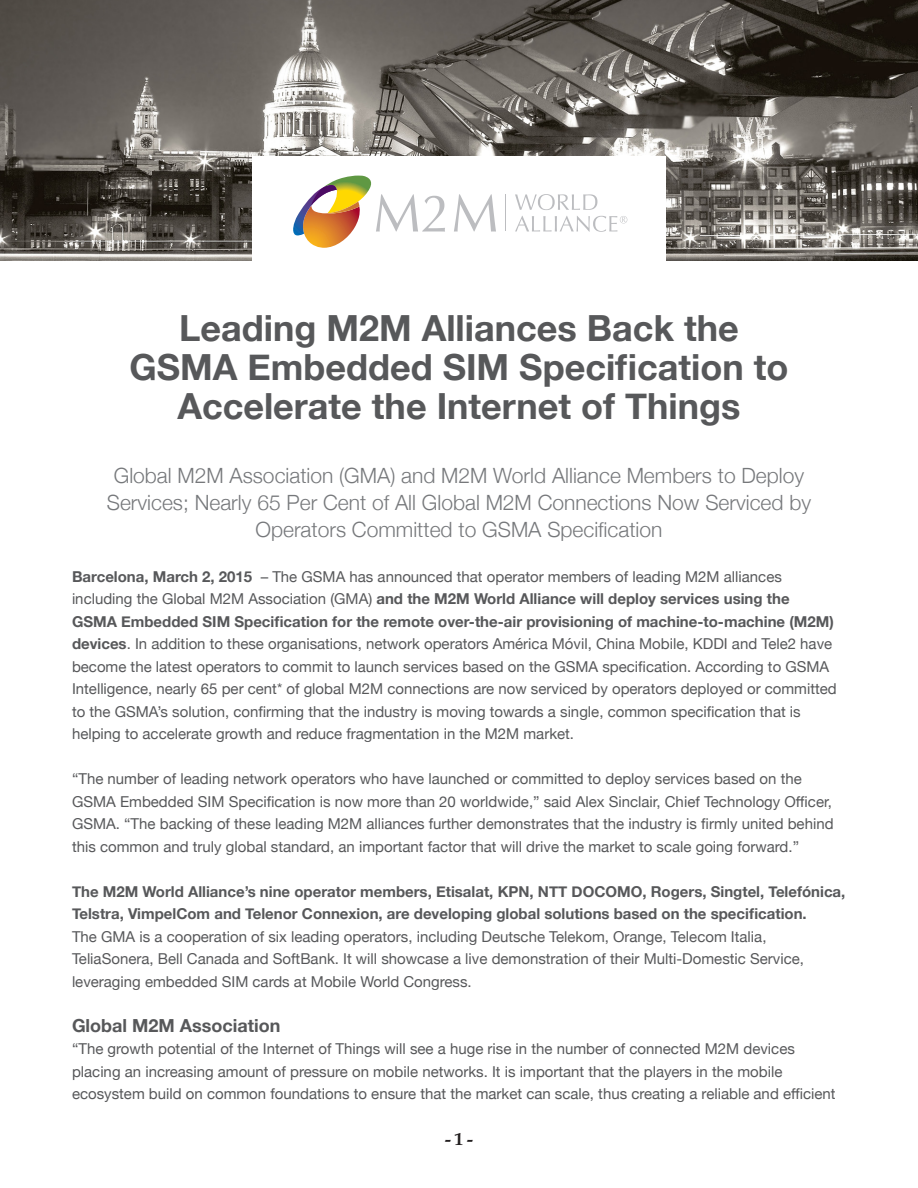
<style>
.page{position:relative;width:918px;height:1188px;background:#fff}
.page>*{position:absolute;margin:0;border:0;box-sizing:border-box;transform-origin:0 0}
.t1{font:700 36px/39px "Helvetica Neue";color:#57585a;text-align:center}
.t2{font:300 21px/27px "Helvetica Neue";color:#76787b;text-align:center}
.t3{font:700 18px "Helvetica Neue";color:#57585a}
.t4{font:18px "Palatino Bld";color:#231f20}
.t5{font:15px/22.5px "Helvetica Neue";color:#57585a}
.s1{font-weight:700}
</style>
<div class="page">
<img style="left:0;top:0;width:918px;height:260px">
<div style="left:252px;top:157px;width:414px;height:111px;background:#fff"></div>
<svg style="left:293px;top:176px;width:152px;height:72px"></svg>
<svg style="left:454px;top:194px;width:42px;height:38px"></svg>
<svg style="left:515px;top:194px;width:82px;height:16px"></svg>
<hr style="left:505px;top:195px;width:1px;height:36px;background:#bcbdc0">
<svg style="left:515px;top:216px;width:112px;height:16px"></svg>
<p class="t1" style="left:129px;top:310px;width:661px">Leading M2M Alliances Back the<br>GSMA Embedded SIM Specification to<br>Accelerate the Internet of Things</p>
<p class="t2" style="left:107px;top:461px;width:706px">Global M2M Association (GMA) and M2M World Alliance Members to Deploy<br>Services; Nearly 65 Per Cent of All Global M2M Connections Now Serviced by<br>Operators Committed to GSMA Specification</p>
<p class="t5" style="left:72px;top:566px;width:766px"><span class="s1">Barcelona, March 2, 2015</span> – The GSMA has announced that operator members of leading M2M alliances including the Global M2M Association (GMA) <span class="s1">and the M2M World Alliance will deploy services using the GSMA Embedded SIM Specification for the remote over-the-air provisioning of machine-to-machine (M2M) devices</span>. In addition to these organisations, network operators América Móvil, China Mobile, KDDI and Tele2 have become the latest operators to commit to launch services based on the GSMA specification. According to GSMA Intelligence, nearly 65 per cent* of global M2M connections are now serviced by operators deployed or committed to the GSMA’s solution, confirming that the industry is moving towards a single, common specification that is helping to accelerate growth and reduce fragmentation in the M2M market.</p>
<p class="t5" style="left:72px;top:769px;width:763px">“The number of leading network operators who have launched or committed to deploy services based on the GSMA Embedded SIM Specification is now more than 20 worldwide,” said Alex Sinclair, Chief Technology Officer, GSMA. “The backing of these leading M2M alliances further demonstrates that the industry is firmly united behind this common and truly global standard, an important factor that will drive the market to scale going forward.”</p>
<p class="t5" style="left:72px;top:881px;width:775px"><span class="s1">The M2M World Alliance’s nine operator members, Etisalat, KPN, NTT DOCOMO, Rogers, Singtel, Telefónica, Telstra, VimpelCom and Telenor Connexion, are developing global solutions based on the specification.<br></span>The GMA is a cooperation of six leading operators, including Deutsche Telekom, Orange, Telecom Italia, TeliaSonera, Bell Canada and SoftBank. It will showcase a live demonstration of their Multi-Domestic Service, leveraging embedded SIM cards at Mobile World Congress.</p>
<p class="t3" style="left:72px;top:1011px;width:210px">Global M2M Association</p>
<p class="t5" style="left:72px;top:1039px;width:765px">“The growth potential of the Internet of Things will see a huge rise in the number of connected M2M devices placing an increasing amount of pressure on mobile networks. It is important that the players in the mobile ecosystem build on common foundations to ensure that the market can scale, thus creating a reliable and efficient</p>
<p class="t4" style="left:445px;top:1127px;width:29px">- 1 -</p>
</div>
